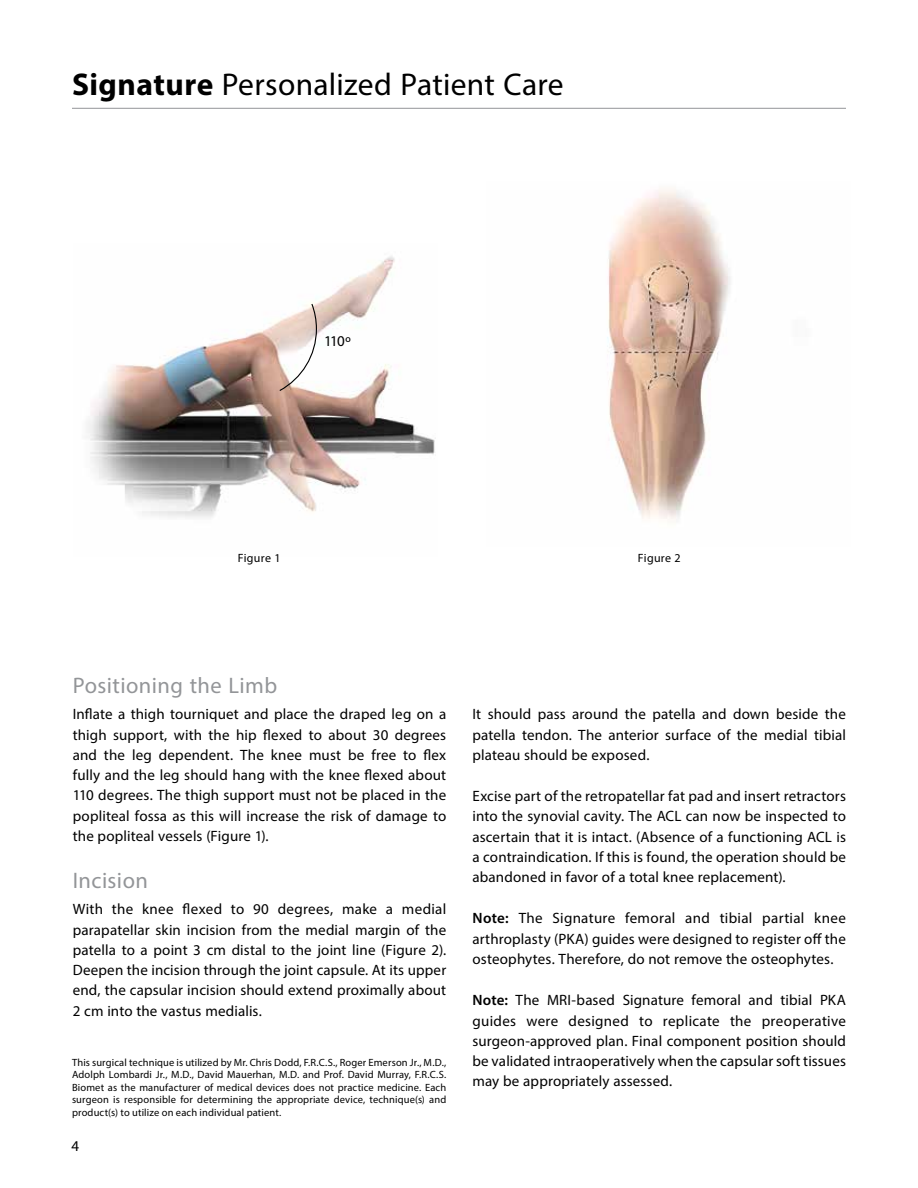
<style>
.page{position:relative;width:918px;height:1188px;background:#fff}
.page>*{position:absolute;margin:0;border:0;box-sizing:border-box;transform-origin:0 0}
.t1{font:31.5px "Myriad Pro";letter-spacing:.01em;color:#000}
.t2{font:22.5px "Myriad Pro";letter-spacing:.02em;color:#939598}
.t3{font:15px/20.2px "Myriad Pro";letter-spacing:.01em;color:#000;text-align:justify}
.t4{font:12px "Myriad Pro";letter-spacing:.025em;color:#000}
.t5{font:10.5px/12.6px "Myriad Pro";letter-spacing:.01em;color:#000;text-align:justify}
.s1{font-weight:700}
.s2{font-weight:600}
</style>
<div class="page">
<hr style="left:72px;top:108px;width:774px;height:1px;background:#939598">
<img style="left:87px;top:256px;width:349px;height:262px">
<img style="left:607px;top:189px;width:123px;height:330px">
<svg style="left:278px;top:303px;width:40px;height:89px"></svg>
<h1 class="t1" style="left:72px;top:65px;width:493px"><span class="s1">Signature</span> Personalized Patient Care</h1>
<p class="t3" style="left:324px;top:331px;width:28px">110º</p>
<p class="t4" style="left:238px;top:550px;width:44px">Figure 1</p>
<p class="t4" style="left:638px;top:550px;width:44px">Figure 2</p>
<h2 class="t2" style="left:73px;top:672px;width:206px">Positioning the Limb</h2>
<p class="t3" style="left:73px;top:704px;width:375px">Inflate a thigh tourniquet and place the draped leg on a thigh support, with the hip flexed to about 30 degrees and the leg dependent. The knee must be free to flex fully and the leg should hang with the knee flexed about 110 degrees. The thigh support must not be placed in the popliteal fossa as this will increase the risk of damage to the popliteal vessels (Figure 1).</p>
<h2 class="t2" style="left:73px;top:867px;width:77px">Incision</h2>
<p class="t3" style="left:73px;top:899px;width:375px">With the knee flexed to 90 degrees, make a medial parapatellar skin incision from the medial margin of the patella to a point 3 cm distal to the joint line (Figure 2).<br>Deepen the incision through the joint capsule. At its upper end, the capsular incision should extend proximally about 2 cm into the vastus medialis.</p>
<p class="t5" style="left:72px;top:1056px;width:376px">This surgical technique is utilized by Mr. Chris Dodd, F.R.C.S., Roger Emerson Jr., M.D., Adolph Lombardi Jr., M.D., David Mauerhan, M.D. and Prof. David Murray, F.R.C.S.<br>Biomet as the manufacturer of medical devices does not practice medicine. Each surgeon is responsible for determining the appropriate device, technique(s) and product(s) to utilize on each individual patient.</p>
<p class="t3" style="left:72px;top:1136px;width:9px">4</p>
<p class="t3" style="left:472px;top:704px;width:375px">It should pass around the patella and down beside the patella tendon. The anterior surface of the medial tibial plateau should be exposed.</p>
<p class="t3" style="left:472px;top:786px;width:375px">Excise part of the retropatellar fat pad and insert retractors into the synovial cavity. The ACL can now be inspected to ascertain that it is intact. (Absence of a functioning ACL is a contraindication. If this is found, the operation should be abandoned in favor of a total knee replacement).</p>
<p class="t3" style="left:472px;top:908px;width:375px"><span class="s2">Note:</span> The Signature femoral and tibial partial knee arthroplasty (PKA) guides were designed to register off the osteophytes. Therefore, do not remove the osteophytes.</p>
<p class="t3" style="left:472px;top:990px;width:375px"><span class="s2">Note:</span> The MRI-based Signature femoral and tibial PKA guides were designed to replicate the preoperative surgeon-approved plan. Final component position should be validated intraoperatively when the capsular soft tissues may be appropriately assessed.</p>
</div>
